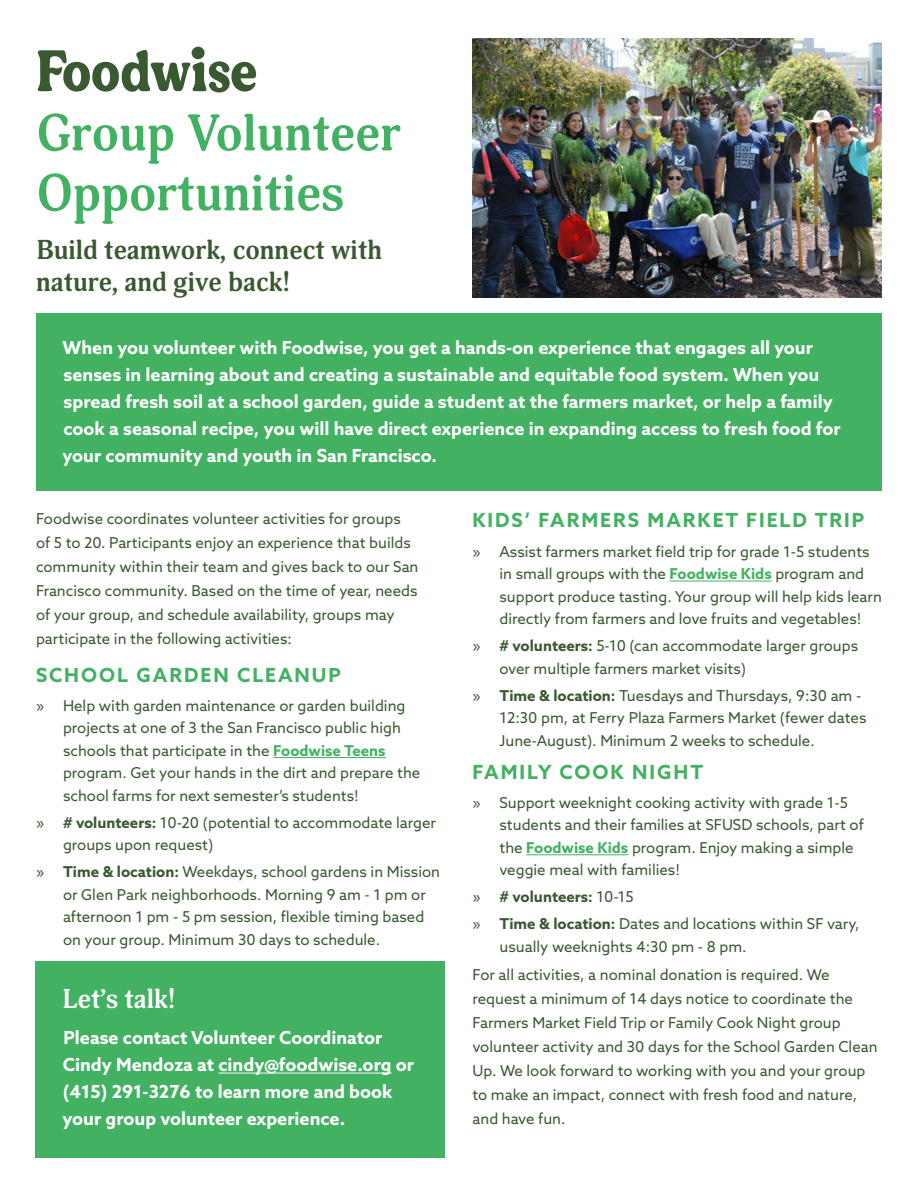
<style>
.page{position:relative;width:918px;height:1188px;background:#fff}
.page>*{position:absolute;margin:0;border:0;box-sizing:border-box;transform-origin:0 0}
.Subhead{font:700 51px/60px "Adonis";color:#42b162}
.Subhead-2{font:700 27px/32.4px "Adonis";color:#395931}
.Box_header{font:700 27px "Adonis";color:#fff}
.Small_caps_header{font:700 19.5px "Azo Sans";letter-spacing:.1em;color:#42b162}
.Box_body_copy{font:700 18px/27px "Azo Sans";color:#fff}
.Body_copy{font:15px/22.5px "Azo Sans";color:#395931}
.t1{font:700 15px "Azo Sans";color:#395931}
.s1{font-weight:700;color:#42b162}
.s2{font-weight:700}
.s3{font-weight:400}
</style>
<div class="page">
<hr style="left:273px;top:757px;width:113px;height:1px;background:#42b162">
<div style="left:36px;top:314px;width:846px;height:177px;background:#42b162"></div>
<div style="left:36px;top:961px;width:409px;height:196px;background:#42b162"></div>
<hr style="left:218px;top:1073px;width:174px;height:1px;background:#fff">
<img style="left:473px;top:39px;width:409px;height:259px">
<div style="left:192px;top:47px;width:13px;height:12px;background:#395931;border-radius:50%"></div>
<svg style="left:37px;top:49px;width:220px;height:44px"></svg>
<hr style="left:670px;top:581px;width:102px;height:1px;background:#42b162">
<hr style="left:526px;top:854px;width:102px;height:1px;background:#42b162">
<p class="Subhead" style="left:36px;top:105px;width:366px">Group Volunteer<br>Opportunities</p>
<p class="Subhead-2" style="left:36px;top:234px;width:348px">Build teamwork, connect with nature, and give back!</p>
<p class="Box_body_copy" style="left:63px;top:334px;width:780px">When you volunteer with Foodwise, you get a hands-on experience that engages all your senses in learning about and creating a sustainable and equitable food system. When you spread fresh soil at a school garden, guide a student at the farmers market, or help a family cook a seasonal recipe, you will have direct experience in expanding access to fresh food for your community and youth in San Francisco.</p>
<p class="Body_copy" style="left:36px;top:506px;width:384px;line-height:24px">Foodwise coordinates volunteer activities for groups of 5 to 20. Participants enjoy an experience that builds community within their team and gives back to our San Francisco community. Based on the time of year, needs of your group, and schedule availability, groups may participate in the following activities:</p>
<p class="Small_caps_header" style="left:36px;top:662px;width:306px">SCHOOL GARDEN CLEANUP</p>
<p class="Body_copy" style="left:63px;top:694px;width:359px;text-indent:-27px">» Help with garden maintenance or garden building projects at one of 3 the San Francisco public high schools that participate in the <span class="s1">Foodwise Teens </span>program. Get your hands in the dirt and prepare the school farms for next semester’s students!</p>
<p class="Body_copy" style="left:63px;top:811px;width:375px;text-indent:-27px">» <span class="s2"># volunteers:</span> 10-20 (potential to accommodate larger groups upon request)</p>
<p class="Body_copy" style="left:63px;top:860px;width:379px;text-indent:-27px">» <span class="s2">Time &amp; location:</span> Weekdays, school gardens in Mission or Glen Park neighborhoods. Morning 9 am - 1 pm or afternoon 1 pm - 5 pm session, flexible timing based on your group. Minimum 30 days to schedule.</p>
<p class="Box_header" style="left:62px;top:983px;width:114px">Let’s talk!</p>
<p class="Box_body_copy" style="left:63px;top:1024px;width:353px">Please contact Volunteer Coordinator Cindy Mendoza at cindy@foodwise.org or (415) 291-3276 to learn more and book your group volunteer experience.</p>
<p class="Small_caps_header" style="left:472px;top:508px;width:393px">KIDS’ FARMERS MARKET FIELD TRIP</p>
<p class="Body_copy" style="left:500px;top:540px;width:384px;text-indent:-27px">» Assist farmers market field trip for grade 1-5 students in small groups with the <span class="s1">Foodwise Kids</span> program and support produce tasting. Your group will help kids learn directly from farmers and love fruits and vegetables!</p>
<p class="Body_copy" style="left:500px;top:634px;width:360px;text-indent:-27px">» <span class="s2"># volunteers:</span> 5-10 (can accommodate larger groups over multiple farmers market visits)</p>
<p class="Body_copy" style="left:500px;top:684px;width:368px;text-indent:-27px">» <span class="s2">Time &amp; location:</span> Tuesdays and Thursdays, 9:30 am -<br>12:30 pm, at Ferry Plaza Farmers Market (fewer dates<br>June-August). Minimum 2 weeks to schedule.</p>
<p class="Small_caps_header" style="left:472px;top:759px;width:232px">FAMILY COOK NIGHT</p>
<p class="Body_copy" style="left:500px;top:791px;width:366px;text-indent:-27px">» Support weeknight cooking activity with grade 1-5 students and their families at SFUSD schools, part of the <span class="s1">Foodwise Kids</span> program. Enjoy making a simple veggie meal with families!</p>
<p class="t1" style="left:472px;top:887px;width:163px"><span class="s3">»</span> # volunteers: <span class="s3">10-15</span></p>
<p class="Body_copy" style="left:500px;top:913px;width:362px;text-indent:-27px">» <span class="s2">Time &amp; location:</span> Dates and locations within SF vary, usually weeknights 4:30 pm - 8 pm.</p>
<p class="Body_copy" style="left:472px;top:963px;width:407px;line-height:24px">For all activities, a nominal donation is required. We request a minimum of 14 days notice to coordinate the Farmers Market Field Trip or Family Cook Night group volunteer activity and 30 days for the School Garden Clean Up. We look forward to working with you and your group to make an impact, connect with fresh food and nature, and have fun.</p>
</div>
